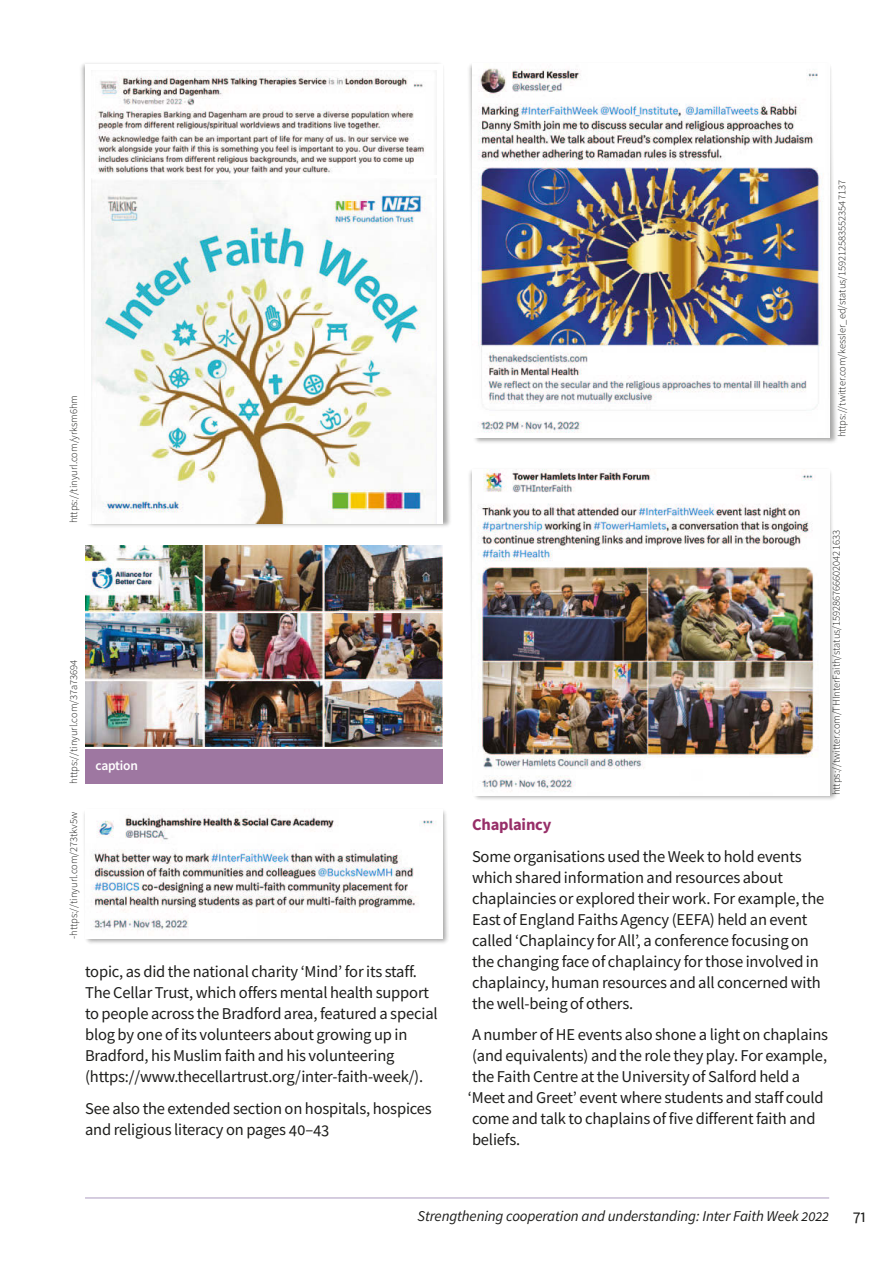
<style>
.page{position:relative;width:893px;height:1263px;background:#fff}
.page>*{position:absolute;margin:0;border:0;box-sizing:border-box;transform-origin:0 0}
.t1{font:16.5px/21px "Source Sans Pro";letter-spacing:-.01em;color:#1d1d1b}
.t2{font:700 16.5px "Source Sans Pro";letter-spacing:-.01em;color:#972e68}
.t3{font:italic 15px "Source Sans Pro";letter-spacing:-.01em;color:#1d1d1b}
.t4{font:600 13.5px "Source Sans Pro";letter-spacing:-.015em;color:#fff}
.t5{font:300 10.5px "Source Sans Pro";color:#1d1d1b}
</style>
<div class="page">
<hr style="left:85px;top:1197px;width:744px;height:1px;background:#ac9bc0">
<img style="left:84px;top:811px;width:364px;height:133px">
<img style="left:85px;top:811px;width:358px;height:128px">
<img style="left:85px;top:546px;width:357px;height:201px">
<img style="left:81px;top:63px;width:369px;height:464px">
<div style="left:85px;top:64px;width:357px;height:459px;background:#fff"></div>
<img style="left:469px;top:64px;width:368px;height:379px">
<img style="left:472px;top:64px;width:358px;height:373px">
<div style="left:85px;top:749px;width:357px;height:35px;background:#9e77a1"></div>
<img style="left:96px;top:75px;width:328px;height:99px">
<img style="left:92px;top:180px;width:334px;height:343px">
<img style="left:469px;top:470px;width:368px;height:330px">
<img style="left:472px;top:469px;width:357px;height:326px">
<p class="t5" style="left:67px;top:523px;width:130px;rotate:-90deg">https://tinyurl.com/yrksm6hm</p>
<p class="t5" style="left:67px;top:784px;width:126px;rotate:-90deg">https://tinyurl.com/37a73694</p>
<p class="t5" style="left:67px;top:939px;width:128px;rotate:-90deg">-https://tinyurl.com/273tkv5w</p>
<p class="t4" style="left:96px;top:756px;width:44px">caption</p>
<p class="t1" style="left:85px;top:961px;width:354px">topic, as did the national charity ‘Mind’ for its staff.<br>The Cellar Trust, which offers mental health support to people across the Bradford area, featured a special blog by one of its volunteers about growing up in Bradford, his Muslim faith and his volunteering (https://www.thecellartrust.org/inter-faith-week/).</p>
<p class="t1" style="left:85px;top:1097px;width:348px">See also the extended section on hospitals, hospices and religious literacy on pages 40–43</p>
<p class="t5" style="left:835px;top:437px;width:259px;rotate:-90deg">https://twitter.com/kessler_ed/status/1592125835523547137</p>
<p class="t5" style="left:829px;top:795px;width:266px;rotate:-90deg">https://twitter.com/THInterFaith/status/1592867666020421633</p>
<p class="t2" style="left:472px;top:814px;width:81px">Chaplaincy</p>
<p class="t1" style="left:472px;top:845px;width:354px">Some organisations used the Week to hold events which shared information and resources about chaplaincies or explored their work. For example, the East of England Faiths Agency (EEFA) held an event called ‘Chaplaincy for All’, a conference focusing on the changing face of chaplaincy for those involved in chaplaincy, human resources and all concerned with the well-being of others.</p>
<p class="t1" style="left:468px;top:1024px;width:362px">A number of HE events also shone a light on chaplains (and equivalents) and the role they play. For example, the Faith Centre at the University of Salford held a ‘Meet and Greet’ event where students and staff could come and talk to chaplains of five different faith and beliefs.</p>
<p class="t3" style="left:418px;top:1206px;width:413px">Strengthening cooperation and understanding: Inter Faith Week 2022</p>
<p class="t1" style="left:853px;top:1206px;width:15px">71</p>
</div>
